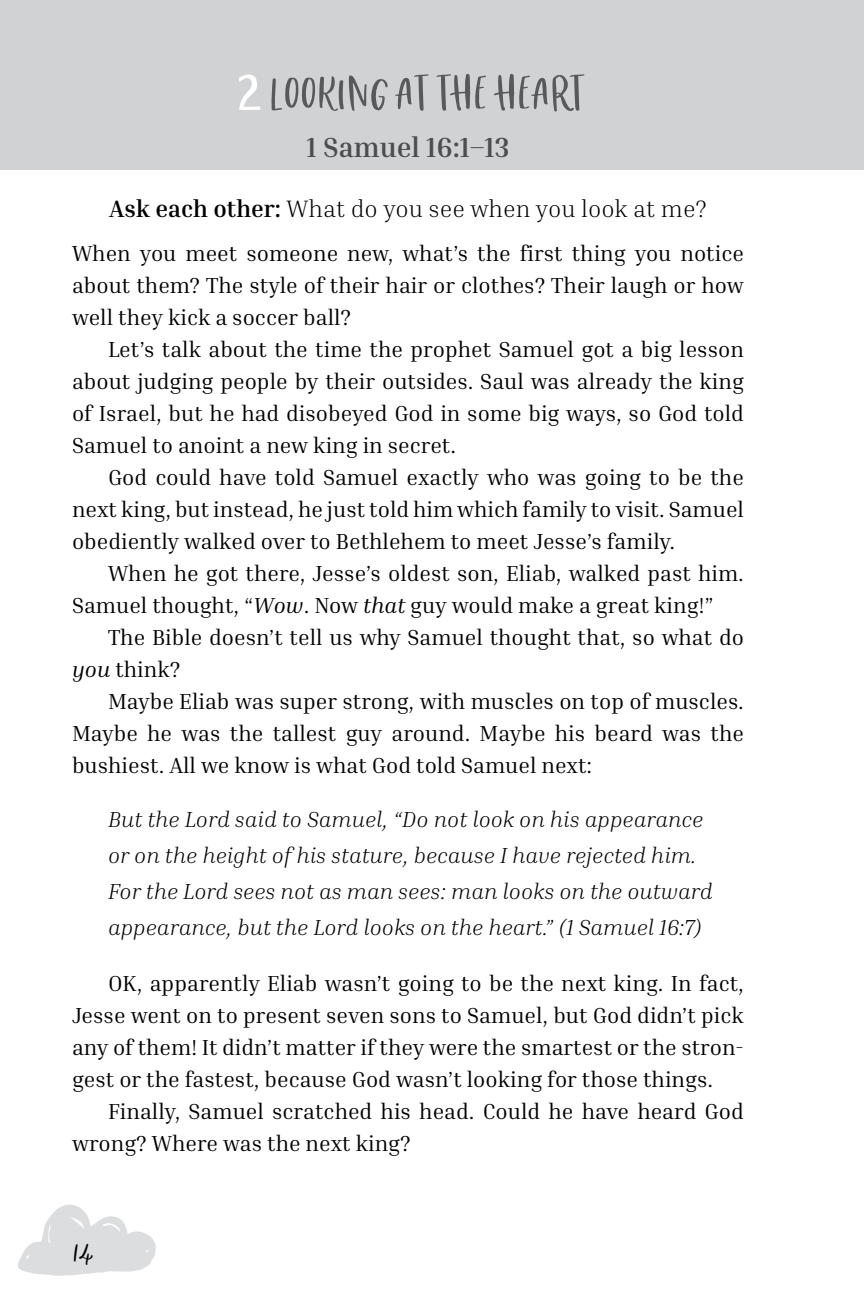
<style>
.page{position:relative;width:864px;height:1296px;background:#fff}
.page>*{position:absolute;margin:0;border:0;box-sizing:border-box;transform-origin:0 0}
.devo_TITLE{font:58px "Chinup Buttercup Cutecaps";letter-spacing:.02em;color:#57595b}
.t1{font:48px "Chinup Buttercup";color:#000}
.focus_verse{font:700 28px "Inria Serif";color:#4d4d4e}
.ask{font:300 24px "Inria Serif";color:#000}
.Body_indented{font:22px/32px "Inria Serif";color:#000}
.body-psalm{font:italic 300 22px/36px "Inria Serif";color:#000}
.body_NO_indent{font:22px/32px "Inria Serif";color:#000;text-align:justify}
.s1{font-family:"Blockhead Unplugged";font-size:54px;color:#fff}
.s2{font-weight:700}
.s3{font-style:italic}
</style>
<div class="page">
<svg style="left:18px;top:1204px;width:138px;height:72px"></svg>
<div style="left:0;top:0;width:864px;height:148px;background:#d1d2d4"></div>
<div style="left:0;top:120px;width:864px;height:50px;background:#d1d2d4"></div>
<p class="devo_TITLE" style="left:232px;top:62px;width:354px"><span class="s1">2</span> LOOKING AT THE HEART</p>
<p class="focus_verse" style="left:307px;top:129px;width:204px">1 Samuel 16:1–13</p>
<p class="ask" style="left:109px;top:193px;width:599px"><span class="s2">Ask each other:</span> What do you see when you look at me?</p>
<p class="body_NO_indent" style="left:72px;top:237px;width:673px">When you meet someone new, what’s the first thing you notice about them? The style of their hair or clothes? Their laugh or how well they kick a soccer ball?</p>
<p class="Body_indented" style="left:72px;top:333px;width:674px;text-align:justify;text-indent:36px">Let’s talk about the time the prophet Samuel got a big lesson about judging people by their outsides. Saul was already the king of Israel, but he had disobeyed God in some big ways, so God told Samuel to anoint a new king in secret.</p>
<p class="Body_indented" style="left:72px;top:461px;width:674px;text-align:justify;text-indent:36px">God could have told Samuel exactly who was going to be the next king, but instead, he just told him which family to visit. Samuel obediently walked over to Bethlehem to meet Jesse’s family.</p>
<p class="Body_indented" style="left:72px;top:557px;width:670px;text-indent:36px">When he got there, Jesse’s oldest son, Eliab, walked past him.<br>Samuel thought, “<span class="s3">Wow</span>. Now <span class="s3">that</span> guy would make a great king!”</p>
<p class="Body_indented" style="left:72px;top:621px;width:674px;text-indent:36px">The Bible doesn’t tell us why Samuel thought that, so what do <span class="s3">you</span> think?</p>
<p class="Body_indented" style="left:72px;top:685px;width:674px;text-indent:36px">Maybe Eliab was super strong, with muscles on top of muscles.<br>Maybe he was the tallest guy around. Maybe his beard was the bushiest. All we know is what God told Samuel next:</p>
<p class="body-psalm" style="left:108px;top:800px;width:606px">But the Lord said to Samuel, “Do not look on his appearance or on the height of his stature, because I have rejected him.<br>For the Lord sees not as man sees: man looks on the outward appearance, but the Lord looks on the heart.” (1 Samuel 16:7)</p>
<p class="Body_indented" style="left:72px;top:967px;width:674px;text-align:justify;text-indent:36px">OK, apparently Eliab wasn’t going to be the next king. In fact, Jesse went on to present seven sons to Samuel, but God didn’t pick any of them! It didn’t matter if they were the smartest or the stron&shy;gest or the fastest, because God wasn’t looking for those things.</p>
<p class="Body_indented" style="left:72px;top:1095px;width:673px;text-indent:36px">Finally, Samuel scratched his head. Could he have heard God wrong? Where was the next king?</p>
<h2 class="t1" style="left:72px;top:1224px;width:22px">14</h2>
</div>
